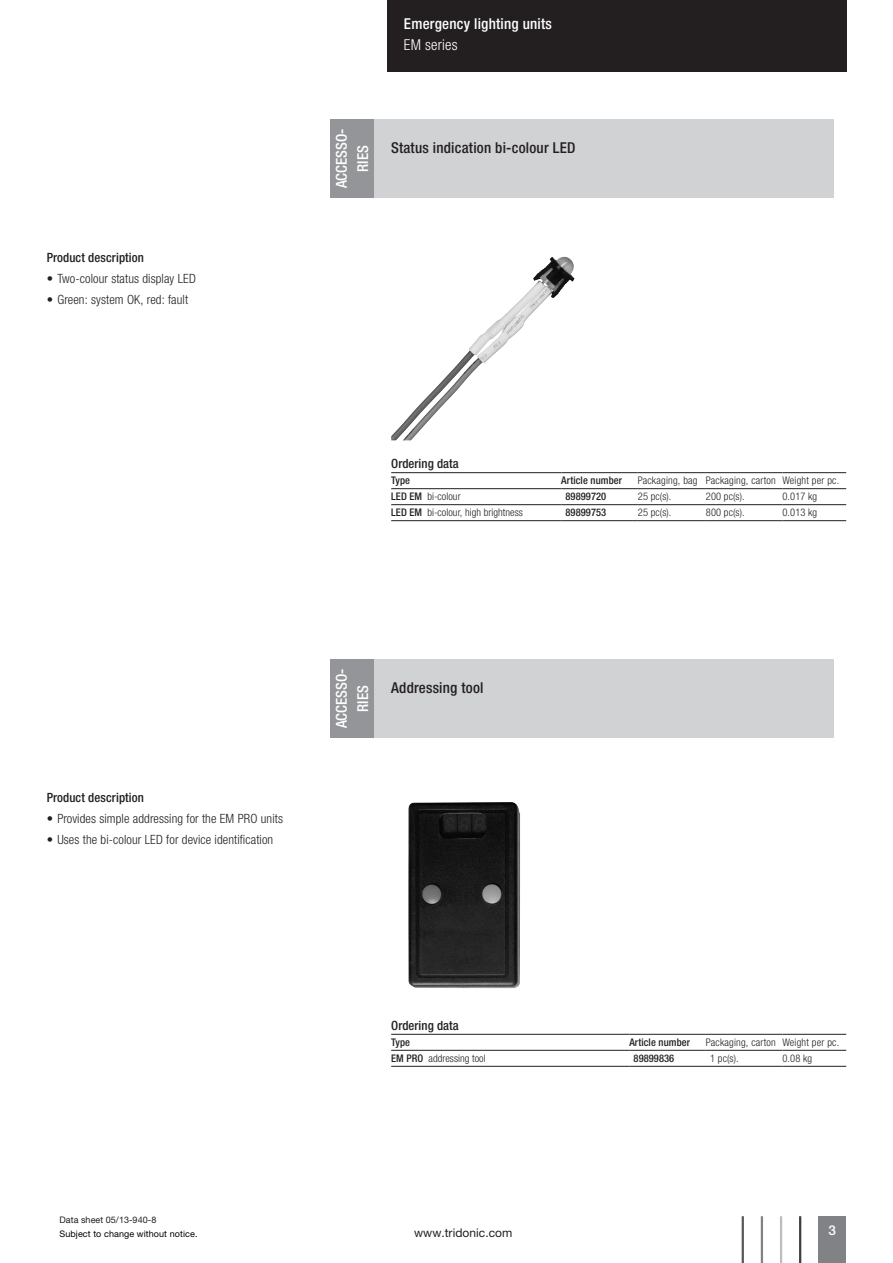
<style>
.page{position:relative;width:893px;height:1263px;background:#fff}
.page>*{position:absolute;margin:0;border:0;box-sizing:border-box;transform-origin:0 0}
.t1{font:500 condensed 15px/21.3px "Helvetica Neue LTW1 G";letter-spacing:.015em;color:#fff;text-align:center}
.t2{font:500 condensed 15px "Helvetica Neue LTW1 G";letter-spacing:.015em;color:#231f20}
.t3{font:300 condensed 15px "Helvetica Neue LTW1 G";letter-spacing:.015em;color:#fff}
.t4{font:500 13.5px "Helvetica Neue LTW1 G";color:#fff}
.t5{font:300 condensed 12.75px "Helvetica Neue LTW1 G";letter-spacing:.01em;color:#231f20}
.t6{font:500 condensed 12.75px "Helvetica Neue LTW1 G";letter-spacing:.01em;color:#231f20}
.t7{font:12px "Helvetica Neue LTW1 G";letter-spacing:.005em;color:#231f20}
.t8{font:300 condensed 10.5px "Helvetica Neue LTW1 G";letter-spacing:.01em;color:#231f20}
.t9{font:500 condensed 10.5px "Helvetica Neue LTW1 G";letter-spacing:.01em;color:#231f20}
.t10{font:9px "Helvetica Neue LTW1 G";letter-spacing:.01em;color:#000}
.t11{font:9px "Helvetica Neue LTW1 G";letter-spacing:.005em;color:#231f20}
.s1{font-weight:500}
.s2{font-family:"Helvetica Neue LT Com"}
</style>
<div class="page">
<div style="left:387px;top:0;width:459px;height:72px;background:#231f20"></div>
<div style="left:819px;top:1216px;width:27px;height:47px;background:#808285"></div>
<hr style="left:799px;top:1216px;width:2px;height:47px;background:#3e3e3f">
<hr style="left:780px;top:1216px;width:2px;height:47px;background:#bcbdc0">
<hr style="left:761px;top:1216px;width:2px;height:47px;background:#808285">
<hr style="left:742px;top:1216px;width:2px;height:47px;background:#57585a">
<div style="left:374px;top:119px;width:459px;height:79px;background:#d1d2d4"></div>
<div style="left:330px;top:119px;width:44px;height:79px;background:#939598"></div>
<img style="left:391px;top:257px;width:171px;height:183px">
<svg style="left:391px;top:489px;width:247px;height:17px"></svg>
<hr style="left:391px;top:472px;width:170px;height:1px;background:#231f20">
<hr style="left:391px;top:488px;width:170px;height:1px;background:#231f20">
<hr style="left:561px;top:472px;width:77px;height:1px;background:#231f20">
<hr style="left:561px;top:488px;width:77px;height:1px;background:#231f20">
<hr style="left:638px;top:472px;width:68px;height:1px;background:#231f20">
<hr style="left:638px;top:488px;width:68px;height:1px;background:#231f20">
<hr style="left:706px;top:472px;width:76px;height:1px;background:#231f20">
<hr style="left:706px;top:488px;width:76px;height:1px;background:#231f20">
<hr style="left:782px;top:472px;width:64px;height:1px;background:#231f20">
<hr style="left:782px;top:488px;width:64px;height:1px;background:#231f20">
<hr style="left:391px;top:504px;width:170px;height:1px;background:#231f20">
<hr style="left:561px;top:504px;width:77px;height:1px;background:#231f20">
<hr style="left:638px;top:504px;width:68px;height:1px;background:#231f20">
<hr style="left:706px;top:504px;width:76px;height:1px;background:#231f20">
<hr style="left:782px;top:504px;width:64px;height:1px;background:#231f20">
<hr style="left:391px;top:520px;width:170px;height:1px;background:#231f20">
<hr style="left:561px;top:520px;width:77px;height:1px;background:#231f20">
<hr style="left:638px;top:520px;width:68px;height:1px;background:#231f20">
<hr style="left:706px;top:520px;width:76px;height:1px;background:#231f20">
<hr style="left:782px;top:520px;width:64px;height:1px;background:#231f20">
<div style="left:374px;top:659px;width:459px;height:79px;background:#d1d2d4"></div>
<div style="left:330px;top:659px;width:44px;height:79px;background:#939598"></div>
<img style="left:408px;top:802px;width:112px;height:186px">
<svg style="left:629px;top:1065px;width:153px;height:1px"></svg>
<hr style="left:391px;top:1034px;width:238px;height:1px;background:#231f20">
<hr style="left:391px;top:1050px;width:238px;height:1px;background:#231f20">
<hr style="left:629px;top:1034px;width:77px;height:1px;background:#231f20">
<hr style="left:706px;top:1034px;width:76px;height:1px;background:#231f20">
<hr style="left:629px;top:1050px;width:77px;height:1px;background:#231f20">
<hr style="left:706px;top:1050px;width:76px;height:1px;background:#231f20">
<hr style="left:782px;top:1034px;width:64px;height:1px;background:#231f20">
<hr style="left:782px;top:1050px;width:64px;height:1px;background:#231f20">
<hr style="left:391px;top:1066px;width:238px;height:1px;background:#231f20">
<hr style="left:629px;top:1066px;width:77px;height:1px;background:#231f20">
<hr style="left:706px;top:1066px;width:76px;height:1px;background:#231f20">
<hr style="left:782px;top:1066px;width:64px;height:1px;background:#231f20">
<p class="t6" style="left:47px;top:249px;width:99px">Product description</p>
<p class="t5" style="left:47px;top:271px;width:151px">• Two-colour status display LED</p>
<p class="t5" style="left:47px;top:292px;width:143px">• Green: system OK, red: fault</p>
<h1 class="t1" style="left:404px;top:13px;width:150px">Emergency lighting units</h1>
<h1 class="t3" style="left:404px;top:36px;width:55px">EM series</h1>
<h1 class="t1" style="left:331px;top:188px;width:62px;rotate:-90deg">ACCESSO-<br>RIES</h1>
<h1 class="t2" style="left:391px;top:139px;width:186px">Status indication bi-colour LED</h1>
<p class="t6" style="left:391px;top:456px;width:69px">Ordering data</p>
<p class="t9" style="left:391px;top:474px;width:20px">Type</p>
<p class="t9" style="left:561px;top:474px;width:62px">Article number</p>
<p class="t8" style="left:638px;top:475px;width:203px">Packaging, bag Packaging, carton Weight per pc.</p>
<p class="t8" style="left:391px;top:491px;width:71px"><span class="s1">LED EM</span> bi-colour</p>
<p class="t9" style="left:566px;top:490px;width:42px">89899720</p>
<p class="t8" style="left:638px;top:491px;width:35px">25 pc(s).</p>
<p class="t8" style="left:706px;top:491px;width:40px">200 pc(s).</p>
<p class="t8" style="left:782px;top:491px;width:36px">0.017 kg</p>
<p class="t8" style="left:391px;top:507px;width:133px"><span class="s1">LED EM</span> bi-colour, high brightness</p>
<p class="t9" style="left:566px;top:506px;width:42px">89899753</p>
<p class="t8" style="left:638px;top:507px;width:35px">25 pc(s).</p>
<p class="t8" style="left:706px;top:507px;width:40px">800 pc(s).</p>
<p class="t8" style="left:782px;top:507px;width:36px">0.013 kg</p>
<p class="t6" style="left:47px;top:789px;width:99px">Product description</p>
<p class="t5" style="left:47px;top:810px;width:238px">• Provides simple addressing for the EM PRO units</p>
<p class="t5" style="left:47px;top:831px;width:228px">• Uses the bi-colour LED for device identification</p>
<h1 class="t1" style="left:331px;top:728px;width:62px;rotate:-90deg">ACCESSO-<br>RIES</h1>
<h1 class="t2" style="left:391px;top:679px;width:94px">Addressing tool</h1>
<p class="t11" style="left:60px;top:1214px;width:98px"><span class="s2">Data sheet</span> 05/13-940-8</p>
<p class="t6" style="left:391px;top:1018px;width:69px">Ordering data</p>
<p class="t9" style="left:391px;top:1036px;width:20px">Type</p>
<p class="t9" style="left:629px;top:1036px;width:62px">Article number</p>
<p class="t8" style="left:706px;top:1036px;width:135px">Packaging, carton Weight per pc.</p>
<p class="t8" style="left:391px;top:1052px;width:96px"><span class="s1">EM PRO</span> addressing tool</p>
<p class="t9" style="left:634px;top:1052px;width:42px">89899836</p>
<p class="t8" style="left:710px;top:1052px;width:30px">1 pc(s).</p>
<p class="t8" style="left:782px;top:1052px;width:31px">0.08 kg</p>
<p class="t10" style="left:60px;top:1229px;width:139px">Subject to change without notice.</p>
<p class="t7" style="left:414px;top:1226px;width:100px">www.tridonic.com</p>
<p class="t4" style="left:829px;top:1222px;width:9px">3</p>
</div>
